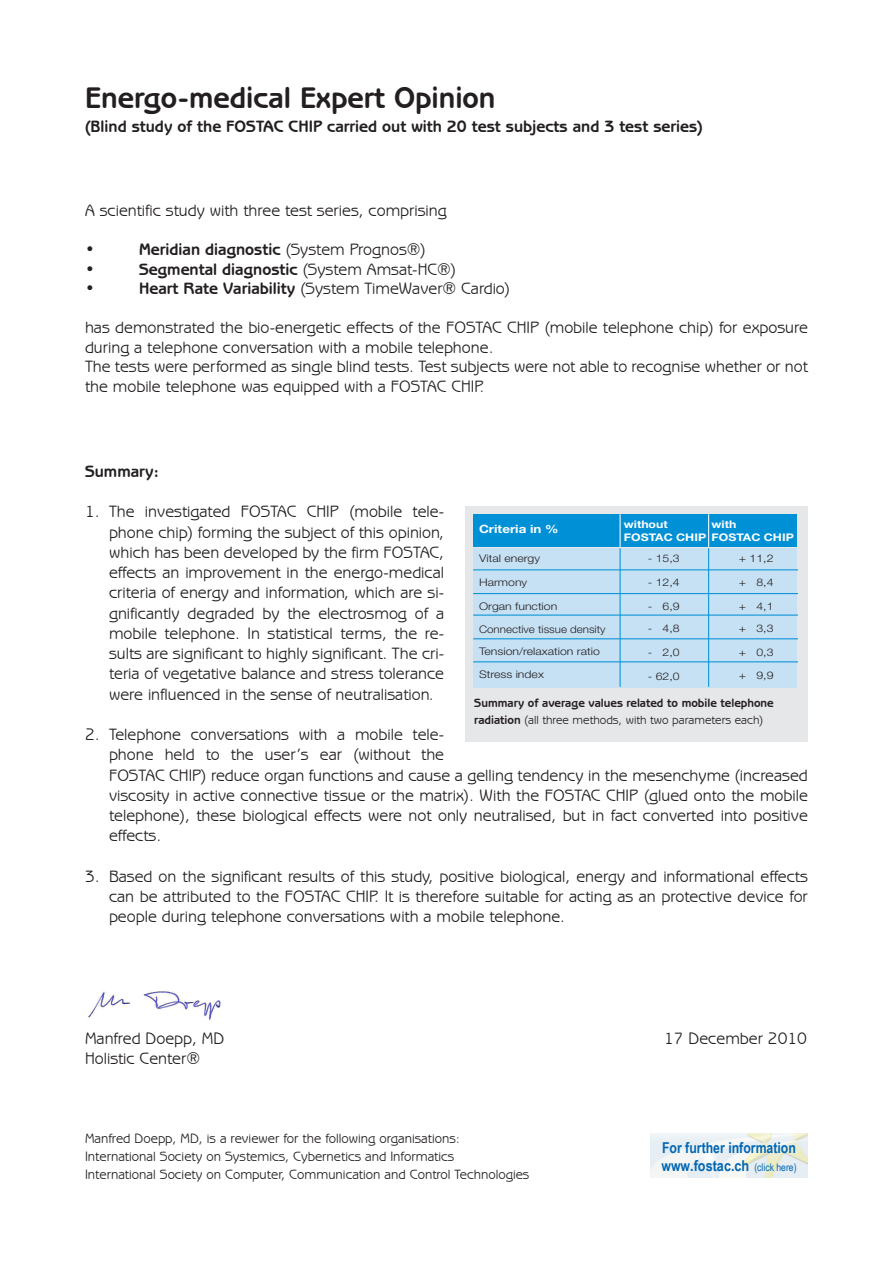
<style>
.page{position:relative;width:893px;height:1263px;background:#fff}
.page>*{position:absolute;margin:0;border:0;box-sizing:border-box;transform-origin:0 0}
.t1{font:700 30px "Benguiat Gothic IT Cby BT";color:#231f20}
.t2{font:16.5px/20.2px "Benguiat Gothic IT Cby BT";color:#231f20}
.t3{font:700 16.5px "Benguiat Gothic IT Cby BT";color:#231f20}
.t4{font:700 15px "Arial Narrow";color:#0166b3}
.t5{font:13.5px "Benguiat Gothic IT Cby BT";color:#231f20}
.t6{font:700 12px/16.5px "Benguiat Gothic IT Cby BT";color:#231f20}
.t7{font:700 11.4px "Helvetica Neue LT Std";color:#fff;scale:1.17 1}
.t8{font:300 10.5px "Helvetica Neue LT Std";color:#231f20;scale:1.17 1}
.t9{font:700 10.5px "Helvetica Neue LT Std";color:#fff;scale:1.17 1}
.t10{font:300 10.5px "Helvetica Neue LT Std";color:#231f20;scale:1.1 1}
.s1{font-weight:400}
.s2{font-weight:700}
.s3{font-weight:400;font-size:10.5px}
</style>
<div class="page">
<img style="left:87px;top:991px;width:134px;height:30px">
<div style="left:465px;top:506px;width:343px;height:235px;background:#e6e7e9"></div>
<div style="left:473px;top:548px;width:324px;height:140px;background:#c7e1f4"></div>
<div style="left:473px;top:514px;width:324px;height:33px;background:#0090d6"></div>
<hr style="left:620px;top:514px;width:1px;height:33px;background:#fff">
<hr style="left:708px;top:514px;width:1px;height:33px;background:#fff">
<hr style="left:620px;top:548px;width:1px;height:139px;background:#0090d6">
<hr style="left:708px;top:548px;width:1px;height:139px;background:#0090d6">
<hr style="left:473px;top:569px;width:325px;height:1px;background:#0090d6">
<hr style="left:473px;top:593px;width:325px;height:1px;background:#0090d6">
<hr style="left:473px;top:614px;width:325px;height:2px;background:#0090d6">
<hr style="left:473px;top:638px;width:325px;height:1px;background:#0090d6">
<hr style="left:473px;top:661px;width:325px;height:1px;background:#0090d6">
<img style="left:650px;top:1133px;width:158px;height:45px">
<p class="t1" style="left:85px;top:79px;width:412px">Energo-medical Expert Opinion</p>
<p class="t3" style="left:85px;top:116px;width:619px">(Blind study of the FOSTAC CHIP carried out with 20 test subjects and 3 test series)</p>
<p class="t2" style="left:85px;top:200px;width:363px">A scientific study with three test series, comprising</p>
<p class="t2" style="left:85px;top:239px;width:11px">•</p>
<p class="t3" style="left:139px;top:239px;width:288px">Meridian diagnostic <span class="s1">(System Prognos®)</span></p>
<p class="t2" style="left:85px;top:259px;width:11px">•</p>
<p class="t3" style="left:139px;top:259px;width:319px">Segmental diagnostic <span class="s1">(System Amsat-HC®)</span></p>
<p class="t2" style="left:85px;top:278px;width:11px">•</p>
<p class="t2" style="left:139px;top:278px;width:373px"><span class="s2">Heart Rate Variability</span> (System TimeWaver® Cardio)</p>
<p class="t2" style="left:85px;top:317px;width:724px;line-height:19.5px">has demonstrated the bio-energetic effects of the FOSTAC CHIP (mobile telephone chip) for exposure during a telephone conversation with a mobile telephone.</p>
<p class="t2" style="left:85px;top:356px;width:724px;line-height:19.5px">The tests were performed as single blind tests. Test subjects were not able to recognise whether or not the mobile telephone was equipped with a FOSTAC CHIP.</p>
<p class="t3" style="left:85px;top:461px;width:75px">Summary:</p>
<p class="t2" style="left:109px;top:501px;width:337px;text-align:justify;text-indent:-24px">1. The investigated FOSTAC CHIP (mobile tele&shy;phone chip) forming the subject of this opinion, which has been developed by the firm FOSTAC, effects an improvement in the energo-medical criteria of energy and information, which are si&shy;gnificantly degraded by the electrosmog of a mobile telephone. In statistical terms, the re&shy;sults are significant to highly significant. The cri&shy;teria of vegetative balance and stress tolerance were influenced in the sense of neutralisation.</p>
<p class="t2" style="left:109px;top:724px;width:700px;text-indent:-24px">2. Telephone conversations with a mobile tele-<br>phone held to the user’s ear (without the<br>FOSTAC CHIP) reduce organ functions and cause a gelling tendency in the mesenchyme (increased viscosity in active connective tissue or the matrix). With the FOSTAC CHIP (glued onto the mobile telephone), these biological effects were not only neutralised, but in fact converted into positive effects.</p>
<p class="t2" style="left:109px;top:866px;width:700px;text-align:justify;text-indent:-24px">3. Based on the significant results of this study, positive biological, energy and informational effects can be attributed to the FOSTAC CHIP. It is therefore suitable for acting as an protective device for people during telephone conversations with a mobile telephone.</p>
<p class="t9" style="left:711px;top:518px;width:23px">with</p>
<p class="t9" style="left:711px;top:531px;width:72px">FOSTAC CHIP</p>
<p class="t8" style="left:739px;top:552px;width:31px">+ 11,2</p>
<p class="t8" style="left:739px;top:576px;width:31px">+ 8,4</p>
<p class="t8" style="left:739px;top:600px;width:31px">+ 4,1</p>
<p class="t8" style="left:739px;top:622px;width:31px">+ 3,3</p>
<p class="t8" style="left:739px;top:646px;width:31px">+ 0,3</p>
<p class="t8" style="left:739px;top:669px;width:31px">+ 9,9</p>
<p class="t6" style="left:474px;top:695px;width:301px">Summary of average values related to mobile telephone radiation <span class="s1">(all three methods, with two parameters each)</span></p>
<p class="t9" style="left:624px;top:518px;width:39px">without</p>
<p class="t9" style="left:624px;top:531px;width:72px">FOSTAC CHIP</p>
<p class="t8" style="left:648px;top:552px;width:29px">- 15,3</p>
<p class="t8" style="left:648px;top:576px;width:29px">- 12,4</p>
<p class="t8" style="left:648px;top:600px;width:29px">- 6,9</p>
<p class="t8" style="left:648px;top:622px;width:29px">- 4,8</p>
<p class="t8" style="left:648px;top:646px;width:29px">- 2,0</p>
<p class="t8" style="left:648px;top:670px;width:29px">- 62,0</p>
<p class="t7" style="left:479px;top:522px;width:70px">Criteria in %</p>
<p class="t8" style="left:479px;top:551px;width:54px">Vital energy</p>
<p class="t8" style="left:479px;top:575px;width:43px">Harmony</p>
<p class="t8" style="left:479px;top:599px;width:68px">Organ function</p>
<p class="t10" style="left:479px;top:622px;width:116px">Connective tissue density</p>
<p class="t8" style="left:479px;top:645px;width:105px">Tension/relaxation ratio</p>
<p class="t8" style="left:479px;top:667px;width:57px">Stress index</p>
<p class="t2" style="left:85px;top:1028px;width:141px">Manfred Doepp, MD</p>
<p class="t2" style="left:664px;top:1028px;width:144px">17 December 2010</p>
<p class="t2" style="left:85px;top:1048px;width:117px">Holistic Center®</p>
<p class="t5" style="left:85px;top:1130px;width:376px">Manfred Doepp, MD, is a reviewer for the following organisations:</p>
<p class="t5" style="left:85px;top:1148px;width:371px">International Society on Systemics, Cybernetics and Informatics</p>
<p class="t5" style="left:85px;top:1166px;width:446px">International Society on Computer, Communication and Control Technologies</p>
<p class="t4" style="left:662px;top:1136px;width:135px">For further information</p>
<p class="t4" style="left:661px;top:1154px;width:137px">www.fostac.ch <span class="s3">(click here)</span></p>
</div>
